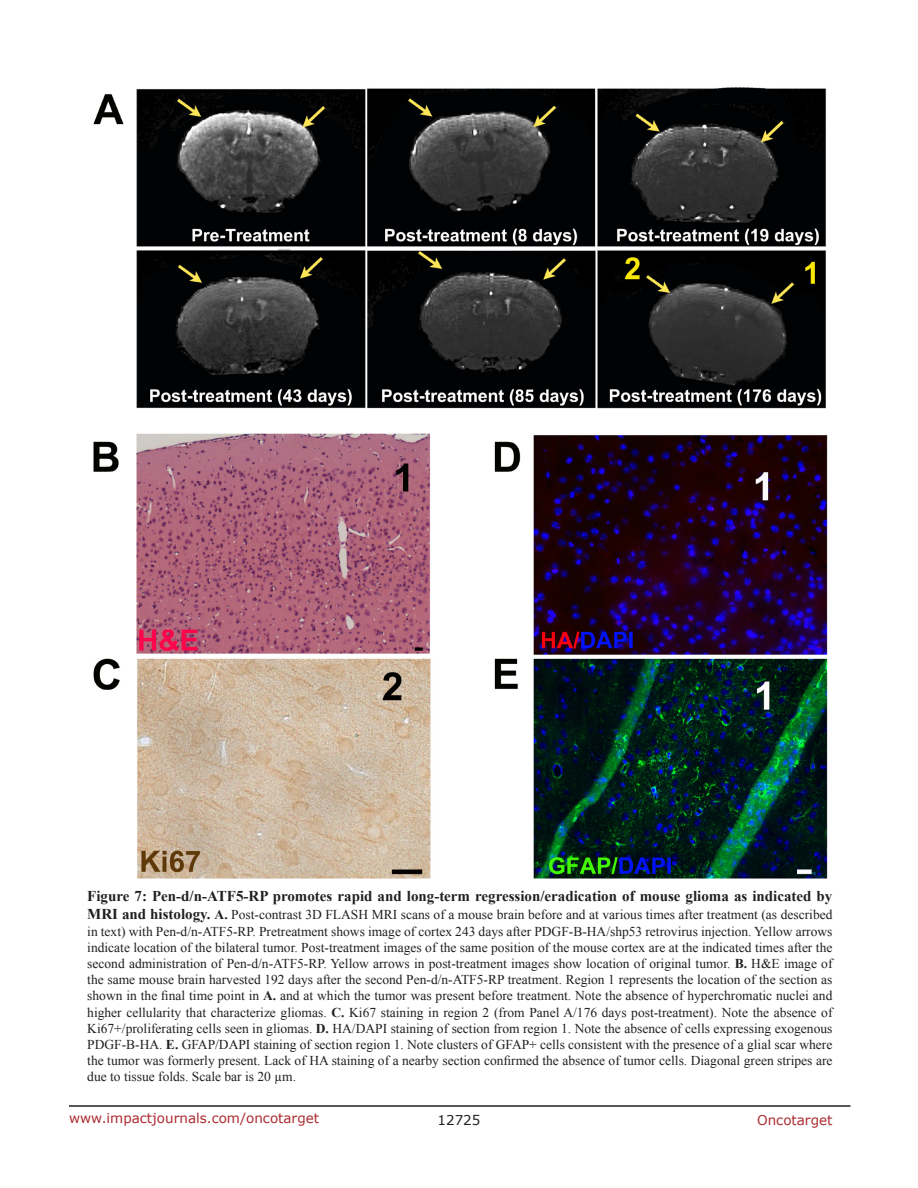
<style>
.page{position:relative;width:918px;height:1188px;background:#fff}
.page>*{position:absolute;margin:0;border:0;box-sizing:border-box;transform-origin:0 0}
.FigureText{font:700 15px "Times New Roman";color:#221f22}
.FigureText-2{font:13.5px/16.2px "Times New Roman";color:#221f22;text-align:justify}
.t1{font:13.5px "Verdana";color:#ac2b31}
.t2{font:13.5px "Verdana";color:#221f22}
.s1{font-weight:700;font-size:15px}
.s2{font-weight:700}
</style>
<div class="page">
<hr style="left:69px;top:1105px;width:781px;height:2px;background:#231f20">
<img style="left:93px;top:87px;width:735px;height:792px">
<p class="FigureText" style="left:87px;top:886px;width:747px">Figure 7: Pen-d/n-ATF5-RP promotes rapid and long-term regression/eradication of mouse glioma as indicated by</p>
<p class="FigureText-2" style="left:87px;top:907px;width:747px"><span class="s1">MRI and histology.</span> <span class="s2">A.</span> Post-contrast 3D FLASH MRI scans of a mouse brain before and at various times after treatment (as described in text) with Pen-d/n-ATF5-RP. Pretreatment shows image of cortex 243 days after PDGF-B-HA/shp53 retrovirus injection. Yellow arrows indicate location of the bilateral tumor. Post-treatment images of the same position of the mouse cortex are at the indicated times after the second administration of Pen-d/n-ATF5-RP. Yellow arrows in post-treatment images show location of original tumor. <span class="s2">B.</span> H&amp;E image of the same mouse brain harvested 192 days after the second Pen-d/n-ATF5-RP treatment. Region 1 represents the location of the section as shown in the final time point in <span class="s2">A.</span> and at which the tumor was present before treatment. Note the absence of hyperchromatic nuclei and higher cellularity that characterize gliomas. <span class="s2">C.</span> Ki67 staining in region 2 (from Panel A/176 days post-treatment). Note the absence of Ki67+/proliferating cells seen in gliomas. <span class="s2">D.</span> HA/DAPI staining of section from region 1. Note the absence of cells expressing exogenous PDGF-B-HA. <span class="s2">E.</span> GFAP/DAPI staining of section region 1. Note clusters of GFAP+ cells consistent with the presence of a glial scar where the tumor was formerly present. Lack of HA staining of a nearby section confirmed the absence of tumor cells. Diagonal green stripes are due to tissue folds. Scale bar is 20 µm.</p>
<p class="t1" style="left:69px;top:1109px;width:252px">www.impactjournals.com/oncotarget</p>
<p class="t2" style="left:438px;top:1111px;width:44px">12725</p>
<p class="t1" style="left:757px;top:1111px;width:77px">Oncotarget</p>
</div>
